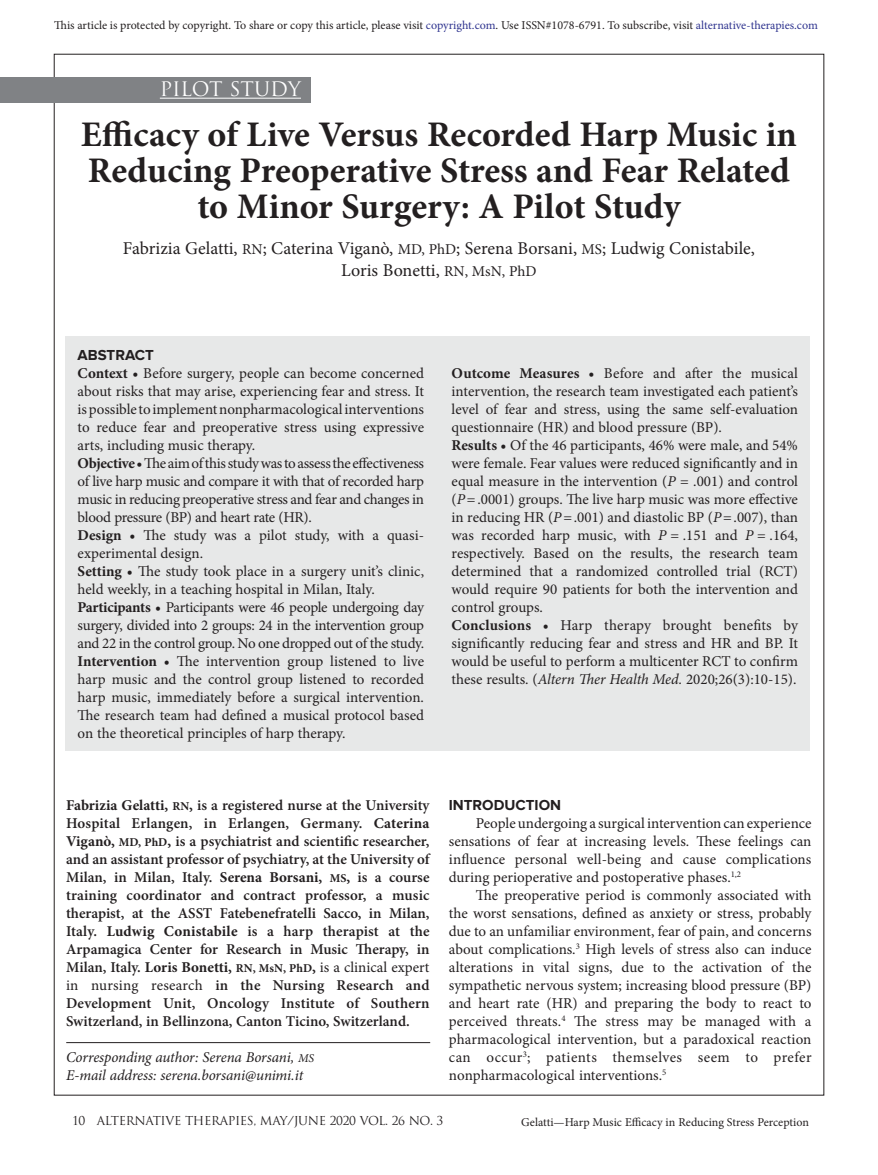
<style>
.page{position:relative;width:878px;height:1175px;background:#fff}
.page>*{position:absolute;margin:0;border:0;box-sizing:border-box;transform-origin:0 0}
.t1{font:700 36px/36px "Minion Pro";color:#231f20;text-align:center}
.t2{font:19.5px "Trajan Pro";color:#fff}
.t3{font:18px/21.6px "Minion Pro";color:#231f20;text-align:center}
.t4{font:15px/18px "Minion Pro";letter-spacing:-.005em;color:#231f20}
.t5{font:600 15px/18px "Minion Pro";color:#231f20;text-align:justify}
.t6{font:italic 15px/18px "Minion Pro";letter-spacing:-.01em;color:#231f20}
.t7{font:700 15px "Proxima Nova";color:#231f20}
.t8{font:12px "Minion Pro";color:#231f20}
.t9{font:12px "Trajan Pro";letter-spacing:-.03em;color:#231f20}
.s1{color:#2f348f}
.s2{font-size:15px}
.s3{font-weight:700}
.s4{font-style:italic}
.s5{font-weight:700;font-size:12px}
.s6{font-weight:400}
.s7{font-size:12px}
</style>
<div class="page">
<div style="left:0;top:77px;width:311px;height:25px;background:#808285"></div>
<hr style="left:160px;top:98px;width:141px;height:1px;background:#fff">
<div style="left:66px;top:336px;width:744px;height:414px;background:#e7e8e8"></div>
<hr style="left:66px;top:1042px;width:364px;height:1px;background:#231f20">
<p class="t8" style="left:54px;top:17px;width:765px">This article is protected by copyright. To share or copy this article, please visit <span class="s1">copyright.com</span>. Use ISSN#1078-6791. To subscribe, visit <span class="s1">alternative-therapies.com</span></p>
<h2 class="t2" style="left:160px;top:77px;width:143px">PILOT STUDY</h2>
<h1 class="t1" style="left:81px;top:116px;width:717px">Efficacy of Live Versus Recorded Harp Music in<br>Reducing Preoperative Stress and Fear Related to Minor Surgery: A Pilot Study</h1>
<p class="t3" style="left:123px;top:238px;width:633px">Fabrizia Gelatti, <span class="s2">RN</span>; Caterina Viganò, <span class="s2">MD, PhD</span>; Serena Borsani, <span class="s2">MS</span>; Ludwig Conistabile,<br>Loris Bonetti, <span class="s2">RN, MsN, PhD</span></p>
<p class="t7" style="left:78px;top:346px;width:78px">ABSTRACT</p>
<p class="t4" style="left:78px;top:364px;width:348px"><span class="s3">Context •</span> Before surgery, people can become concerned about risks that may arise, experiencing fear and stress. It is possible to implement nonpharmacological interventions to reduce fear and preoperative stress using expressive arts, including music therapy.<br><span class="s3">Objective •</span> The aim of this study was to assess the effectiveness of live harp music and compare it with that of recorded harp music in reducing preoperative stress and fear and changes in blood pressure (BP) and heart rate (HR).<br><span class="s3">Design •</span> The study was a pilot study, with a quasi&shy;experimental design.<br><span class="s3">Setting •</span> The study took place in a surgery unit’s clinic, held weekly, in a teaching hospital in Milan, Italy.<br><span class="s3">Participants •</span> Participants were 46 people undergoing day surgery, divided into 2 groups: 24 in the intervention group and 22 in the control group. No one dropped out of the study.<br><span class="s3">Intervention •</span> The intervention group listened to live harp music and the control group listened to recorded harp music, immediately before a surgical intervention.<br>The research team had defined a musical protocol based on the theoretical principles of harp therapy.</p>
<p class="t4" style="left:451px;top:364px;width:348px"><span class="s3">Outcome Measures •</span> Before and after the musical intervention, the research team investigated each patient’s level of fear and stress, using the same self-evaluation questionnaire (HR) and blood pressure (BP).<br><span class="s3">Results •</span> Of the 46 participants, 46% were male, and 54% were female. Fear values were reduced significantly and in equal measure in the intervention (<span class="s4">P</span> = .001) and control (<span class="s4">P</span>=.0001) groups. The live harp music was more effective in reducing HR (<span class="s4">P</span>=.001) and diastolic BP (<span class="s4">P</span>=.007), than was recorded harp music, with <span class="s4">P</span> = .151 and <span class="s4">P</span> = .164, respectively. Based on the results, the research team determined that a randomized controlled trial (RCT) would require 90 patients for both the intervention and control groups.<br><span class="s3">Conclusions •</span> Harp therapy brought benefits by significantly reducing fear and stress and HR and BP. It would be useful to perform a multicenter RCT to confirm these results. (<span class="s4">Altern Ther Health Med.</span> 2020;26(3):10-15).</p>
<p class="t5" style="left:66px;top:796px;width:365px"><span class="s3">Fabrizia Gelatti,</span> <span class="s5">RN</span><span class="s3">,</span> is a registered nurse at the University Hospital Erlangen, in Erlangen, Germany. <span class="s3">Caterina Viganò,</span> <span class="s5">MD, PhD</span><span class="s3">,</span> is a psychiatrist and scientific researcher, and an assistant professor of psychiatry, at the University of Milan, in Milan, Italy. <span class="s3">Serena Borsani,</span> <span class="s5">MS</span><span class="s3">,</span> is a course training coordinator and contract professor, a music therapist, at the ASST Fatebenefratelli Sacco, in Milan, Italy. <span class="s3">Ludwig Conistabile</span> is a harp therapist at the Arpamagica Center for Research in Music Therapy, in Milan, Italy. <span class="s3">Loris Bonetti,</span> <span class="s5">RN, MsN, PhD</span><span class="s3">,</span> <span class="s6">is a clinical expert in nursing research</span> in the Nursing Research and Development Unit, Oncology Institute of Southern Switzerland, in Bellinzona, Canton Ticino, Switzerland.</p>
<p class="t6" style="left:66px;top:1048px;width:250px">Corresponding author: Serena Borsani, <span class="s7">MS<br></span>E-mail address: serena.borsani@unimi.it</p>
<p class="t7" style="left:449px;top:796px;width:114px">INTRODUCTION</p>
<p class="t4" style="left:449px;top:814px;width:364px;text-align:justify;text-indent:27px">People undergoing a surgical intervention can experience sensations of fear at increasing levels. These feelings can influence personal well-being and cause complications during perioperative and postoperative phases.<sup>1,2</sup></p>
<p class="t4" style="left:449px;top:886px;width:364px;text-align:justify;text-indent:27px">The preoperative period is commonly associated with the worst sensations, defined as anxiety or stress, probably due to an unfamiliar environment, fear of pain, and concerns about complications.<sup>3</sup> High levels of stress also can induce alterations in vital signs, due to the activation of the sympathetic nervous system; increasing blood pressure (BP) and heart rate (HR) and preparing the body to react to perceived threats.<sup>4</sup> The stress may be managed with a pharmacological intervention, but a paradoxical reaction can occur<sup>3</sup>; patients themselves seem to prefer nonpharmacological interventions.<sup>5</sup></p>
<p class="t9" style="left:72px;top:1113px;width:373px">10 ALTERNATIVE THERAPIES, MAY/JUNE 2020 VOL. 26 NO. 3</p>
<p class="t8" style="left:521px;top:1114px;width:289px">Gelatti—Harp Music Efficacy in Reducing Stress Perception</p>
</div>
